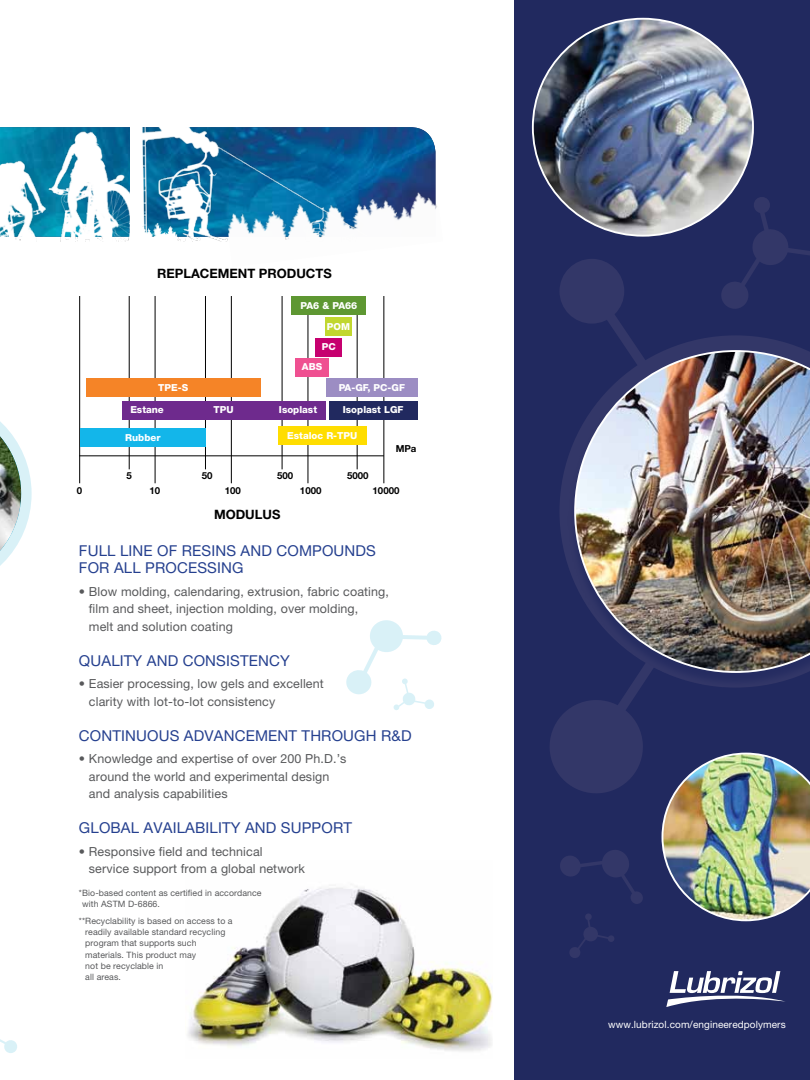
<style>
.page{position:relative;width:810px;height:1080px;background:#fff}
.page>*{position:absolute;margin:0;border:0;box-sizing:border-box;transform-origin:0 0}
.t1{font:15px/17.5px "Helvetica Neue LT Pro";letter-spacing:.01em;color:#25408f}
.t2{font:700 12.88px "Helvetica Neue LT Pro";color:#000}
.t3{font:12.5px/17.5px "Helvetica Neue LT Pro";letter-spacing:.01em;color:#58595b}
.t4{font:10px "Helvetica Neue LT Pro";letter-spacing:.01em;color:#fff}
.t5{font:800 9.62px "Helvetica Neue LT Pro";color:#fff}
.t6{font:700 9.62px "Helvetica Neue LT Pro";color:#000}
.t7{font:8.75px/11.2px "Helvetica Neue LT Pro";letter-spacing:.01em;color:#58595b}
</style>
<div class="page">
<img style="left:188px;top:886px;width:305px;height:165px">
<img style="left:366px;top:127px;width:69px;height:39px">
<img style="left:0;top:127px;width:366px;height:114px">
<img style="left:223px;top:166px;width:214px;height:76px">
<img style="left:142px;top:224px;width:51px;height:17px">
<div style="left:515px;top:0;width:295px;height:1080px;background:#21295f"></div>
<svg style="left:666px;top:971px;width:119px;height:36px"></svg>
<svg style="left:560px;top:463px;width:7px;height:98px"></svg>
<img style="left:533px;top:19px;width:220px;height:204px">
<svg style="left:346px;top:620px;width:96px;height:90px"></svg>
<div style="left:559px;top:259px;width:65px;height:65px;background:#333768;border-radius:50%"></div>
<img style="left:574px;top:416px;width:236px;height:145px">
<img style="left:588px;top:196px;width:222px;height:273px">
<img style="left:550px;top:561px;width:260px;height:397px">
<svg style="left:0;top:421px;width:32px;height:632px"></svg>
<img style="left:0;top:436px;width:21px;height:115px">
<hr style="left:79px;top:296px;width:1px;height:187px;background:#000">
<hr style="left:383px;top:296px;width:1px;height:187px;background:#000">
<hr style="left:79px;top:455px;width:305px;height:1px;background:#000">
<hr style="left:129px;top:296px;width:1px;height:173px;background:#000">
<hr style="left:155px;top:296px;width:1px;height:187px;background:#000">
<hr style="left:205px;top:296px;width:1px;height:173px;background:#000">
<hr style="left:231px;top:296px;width:1px;height:187px;background:#000">
<hr style="left:282px;top:296px;width:1px;height:173px;background:#000">
<hr style="left:308px;top:296px;width:1px;height:187px;background:#000">
<hr style="left:357px;top:296px;width:1px;height:173px;background:#000">
<div style="left:80px;top:428px;width:126px;height:19px;background:#13b6ea"></div>
<div style="left:86px;top:378px;width:175px;height:19px;background:#f58427"></div>
<div style="left:123px;top:401px;width:203px;height:19px;background:#6e2a8d"></div>
<div style="left:329px;top:401px;width:89px;height:19px;background:#21295f"></div>
<div style="left:278px;top:426px;width:88px;height:19px;background:#fd0"></div>
<div style="left:326px;top:378px;width:92px;height:19px;background:#9c8dc3"></div>
<div style="left:292px;top:296px;width:74px;height:19px;background:#5e9732"></div>
<div style="left:325px;top:317px;width:27px;height:19px;background:#c1d72f"></div>
<div style="left:316px;top:338px;width:26px;height:18px;background:#c6006f"></div>
<div style="left:295px;top:358px;width:34px;height:19px;background:#ef5091"></div>
<p class="t2" style="left:157px;top:265px;width:130px">REPLACEMENT PRODU</p>
<p class="t2" style="left:306px;top:265px;width:27px">CTS</p>
<p class="t5" style="left:301px;top:300px;width:58px">PA6 &amp; PA66</p>
<p class="t5" style="left:327px;top:320px;width:25px">POM</p>
<p class="t5" style="left:322px;top:341px;width:15px">PC</p>
<p class="t5" style="left:302px;top:361px;width:22px">ABS</p>
<p class="t5" style="left:158px;top:382px;width:31px">TPE-S</p>
<p class="t5" style="left:130px;top:404px;width:35px">Estane</p>
<p class="t5" style="left:214px;top:404px;width:22px">TPU</p>
<p class="t5" style="left:279px;top:404px;width:40px">Isoplast</p>
<p class="t5" style="left:343px;top:404px;width:62px">Isoplast LGF</p>
<p class="t5" style="left:287px;top:430px;width:72px">Estaloc R-TPU</p>
<p class="t5" style="left:339px;top:382px;width:68px">PA-GF, PC-GF</p>
<p class="t5" style="left:125px;top:432px;width:37px">Rubber</p>
<p class="t6" style="left:126px;top:470px;width:7px">5</p>
<p class="t6" style="left:202px;top:470px;width:12px">50</p>
<p class="t6" style="left:277px;top:470px;width:18px">500</p>
<p class="t6" style="left:347px;top:470px;width:23px">5000</p>
<p class="t6" style="left:396px;top:443px;width:22px">MPA</p>
<p class="t6" style="left:77px;top:485px;width:7px">0</p>
<p class="t6" style="left:149px;top:485px;width:12px">10</p>
<p class="t6" style="left:225px;top:485px;width:18px">100</p>
<p class="t6" style="left:300px;top:485px;width:23px">1000</p>
<p class="t6" style="left:373px;top:485px;width:28px">10000</p>
<p class="t2" style="left:214px;top:506px;width:68px">MODULUS</p>
<p class="t1" style="left:79px;top:541px;width:299px;text-indent:41px">line of resins and compou nds for all</p>
<p class="t1" style="left:79px;top:541px;width:10px">Full</p>
<p class="t1" style="left:145px;top:559px;width:100px">processing</p>
<p class="t3" style="left:89px;top:582px;width:302px;text-indent:-10px">• Blow molding, calendaring, extrusion, fabric coating, film and sheet, injection molding, over molding,<br>melt and solution coating</p>
<p class="t1" style="left:79px;top:651px;width:22px">Qual</p>
<p class="t1" style="left:120px;top:651px;width:171px">ity and consistency</p>
<p class="t3" style="left:89px;top:675px;width:236px;text-indent:-10px">• Easier processing, low gels and excellent clarity with lot-to-lot consistency</p>
<p class="t1" style="left:79px;top:726px;width:334px">Continuous advancement through R&amp;D</p>
<p class="t3" style="left:89px;top:750px;width:259px;text-indent:-10px">• Knowledge and expertise of over 200 Ph.D.’s around the world and experimental design and analysis capabilities</p>
<p class="t1" style="left:79px;top:819px;width:42px">Global</p>
<p class="t1" style="left:144px;top:819px;width:44px">availab</p>
<p class="t1" style="left:206px;top:819px;width:96px">ility and supp</p>
<p class="t1" style="left:322px;top:819px;width:22px">ort</p>
<p class="t3" style="left:89px;top:842px;width:218px;text-indent:-10px">• Responsive field and technical service support from a global network</p>
<p class="t7" style="left:82px;top:887px;width:181px;text-indent:-3px">*Bio-based content as certified in accordance with ASTM D-6866.</p>
<p class="t7" style="left:85px;top:915px;width:149px;text-indent:-6px">**Recyclability is based on access to a readily available standard recycling program that supports such materials. This product may<br>not be recyclable in<br>all areas.</p>
<p class="t4" style="left:608px;top:1018px;width:179px">www.lubrizol.com/engineeredpolymers</p>
</div>
